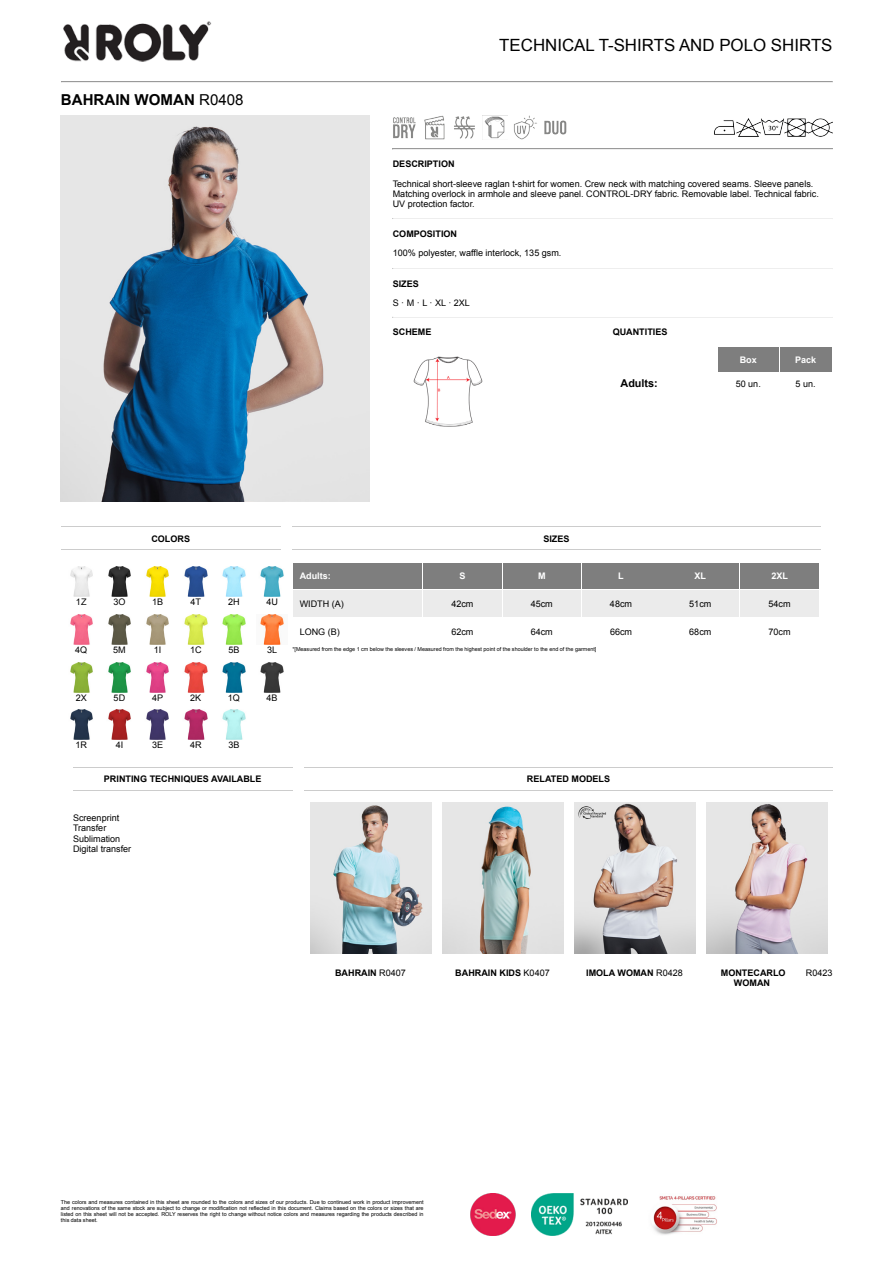
<style>
.page{position:relative;width:893px;height:1263px;background:#fff}
.page>*{position:absolute;margin:0;border:0;box-sizing:border-box;transform-origin:0 0}
.t1{font:16.8px "Arial";color:#000}
.t2{font:700 15px "Arial";color:#000}
.t3{font:700 10.8px "Arial";color:#000}
.t4{font:9px/10.2px "Arial";color:#000}
.t5{font:700 9px/10.2px "Arial";color:#000;text-align:center}
.t6{font:700 9px "Arial";color:#fff}
.t7{font:5.4px/6px "Arial";color:#000;text-align:justify}
.s1{font-weight:400}
.s2{font-weight:700}
</style>
<div class="page">
<hr style="left:61px;top:526px;width:219px;height:1px;background:#ccc">
<hr style="left:61px;top:549px;width:219px;height:1px;background:#ccc">
<img style="left:70px;top:567px;width:23px;height:30px">
<img style="left:108px;top:567px;width:23px;height:30px">
<img style="left:146px;top:567px;width:23px;height:30px">
<img style="left:184px;top:567px;width:24px;height:30px">
<img style="left:222px;top:567px;width:24px;height:30px">
<img style="left:260px;top:567px;width:24px;height:30px">
<img style="left:70px;top:614px;width:23px;height:30px">
<img style="left:108px;top:614px;width:23px;height:30px">
<img style="left:146px;top:614px;width:23px;height:30px">
<img style="left:184px;top:614px;width:24px;height:30px">
<img style="left:222px;top:614px;width:24px;height:30px">
<img style="left:260px;top:614px;width:24px;height:30px">
<img style="left:70px;top:662px;width:23px;height:30px">
<img style="left:108px;top:662px;width:23px;height:30px">
<img style="left:146px;top:662px;width:23px;height:30px">
<img style="left:184px;top:662px;width:24px;height:30px">
<img style="left:222px;top:662px;width:24px;height:30px">
<img style="left:260px;top:662px;width:24px;height:30px">
<img style="left:70px;top:710px;width:23px;height:30px">
<img style="left:108px;top:710px;width:23px;height:30px">
<img style="left:146px;top:710px;width:23px;height:30px">
<img style="left:184px;top:710px;width:24px;height:30px">
<img style="left:222px;top:710px;width:24px;height:30px">
<hr style="left:292px;top:526px;width:528px;height:1px;background:#ccc">
<hr style="left:292px;top:549px;width:528px;height:1px;background:#ccc">
<div style="left:293px;top:563px;width:129px;height:26px;background:#7e7e7e"></div>
<div style="left:423px;top:563px;width:78px;height:26px;background:#7e7e7e"></div>
<div style="left:503px;top:563px;width:77px;height:26px;background:#7e7e7e"></div>
<div style="left:581px;top:563px;width:79px;height:26px;background:#7e7e7e"></div>
<div style="left:661px;top:563px;width:78px;height:26px;background:#7e7e7e"></div>
<div style="left:740px;top:563px;width:78px;height:26px;background:#7e7e7e"></div>
<div style="left:293px;top:590px;width:129px;height:27px;background:#ebebeb"></div>
<div style="left:423px;top:590px;width:78px;height:27px;background:#ebebeb"></div>
<div style="left:503px;top:590px;width:77px;height:27px;background:#ebebeb"></div>
<div style="left:581px;top:590px;width:79px;height:27px;background:#ebebeb"></div>
<div style="left:661px;top:590px;width:78px;height:27px;background:#ebebeb"></div>
<div style="left:740px;top:590px;width:78px;height:27px;background:#ebebeb"></div>
<img style="left:63px;top:21px;width:149px;height:41px">
<hr style="left:61px;top:81px;width:771px;height:1px;background:#9a9a9a">
<hr style="left:61px;top:82px;width:771px;height:1px;background:#eee">
<img style="left:61px;top:116px;width:308px;height:385px">
<img style="left:714px;top:118px;width:118px;height:19px">
<img style="left:393px;top:117px;width:23px;height:22px">
<img style="left:424px;top:116px;width:21px;height:24px">
<img style="left:454px;top:116px;width:21px;height:23px">
<img style="left:484px;top:116px;width:21px;height:23px">
<img style="left:514px;top:116px;width:23px;height:24px">
<img style="left:544px;top:120px;width:23px;height:15px">
<hr style="left:392px;top:149px;width:440px;height:1px;background:#eee">
<hr style="left:392px;top:218px;width:440px;height:1px;background:#9a9a9a">
<hr style="left:392px;top:219px;width:440px;height:1px;background:#eee">
<hr style="left:392px;top:268px;width:440px;height:1px;background:#9a9a9a">
<hr style="left:392px;top:269px;width:440px;height:1px;background:#eee">
<hr style="left:392px;top:317px;width:440px;height:1px;background:#eee">
<img style="left:413px;top:356px;width:70px;height:71px">
<div style="left:718px;top:347px;width:60px;height:25px;background:#7e7e7e"></div>
<div style="left:780px;top:347px;width:51px;height:25px;background:#7e7e7e"></div>
<hr style="left:73px;top:767px;width:219px;height:1px;background:#ccc">
<hr style="left:73px;top:790px;width:219px;height:1px;background:#ccc">
<hr style="left:304px;top:767px;width:528px;height:1px;background:#ccc">
<hr style="left:304px;top:790px;width:528px;height:1px;background:#ccc">
<img style="left:310px;top:802px;width:121px;height:151px">
<img style="left:442px;top:802px;width:121px;height:151px">
<img style="left:574px;top:802px;width:121px;height:151px">
<img style="left:706px;top:802px;width:121px;height:151px">
<img style="left:470px;top:1193px;width:46px;height:42px">
<img style="left:531px;top:1193px;width:96px;height:42px">
<img style="left:652px;top:1196px;width:65px;height:39px">
<p class="t2" style="left:61px;top:90px;width:184px">BAHRAIN WOMAN <span class="s1">R0408</span></p>
<p class="t1" style="left:499px;top:34px;width:335px">TECHNICAL T-SHIRTS AND POLO SHIRTS</p>
<p class="t4" style="left:393px;top:155px;width:422px;line-height:19.4px"><span class="s2">DESCRIPTION<br></span>Technical short-sleeve raglan t-shirt for women. Crew neck with matching covered seams. Sleeve panels.</p>
<p class="t4" style="left:393px;top:189px;width:427px">Matching overlock in armhole and sleeve panel. CONTROL-DRY fabric. Removable label. Technical fabric.<br>UV protection factor.</p>
<p class="t4" style="left:393px;top:224px;width:170px;line-height:19.4px"><span class="s2">COMPOSITION<br></span>100% polyester, waffle interlock, 135 gsm.</p>
<p class="t4" style="left:393px;top:274px;width:79px;line-height:19.4px"><span class="s2">SIZES<br></span>S · M · L · XL · 2XL</p>
<p class="t5" style="left:393px;top:327px;width:40px">SCHEME</p>
<p class="t5" style="left:612px;top:327px;width:56px">QUANTITIES</p>
<p class="t6" style="left:739px;top:354px;width:19px">Box</p>
<p class="t6" style="left:795px;top:354px;width:23px">Pack</p>
<p class="t3" style="left:620px;top:376px;width:39px">Adults:</p>
<p class="t4" style="left:735px;top:378px;width:27px">50 un.</p>
<p class="t4" style="left:795px;top:378px;width:22px">5 un.</p>
<p class="t5" style="left:151px;top:534px;width:40px">COLORS</p>
<p class="t4" style="left:76px;top:597px;width:12px">1Z</p>
<p class="t4" style="left:113px;top:597px;width:14px">3O</p>
<p class="t4" style="left:152px;top:597px;width:13px">1B</p>
<p class="t4" style="left:190px;top:597px;width:12px">4T</p>
<p class="t4" style="left:228px;top:597px;width:13px">2H</p>
<p class="t4" style="left:266px;top:597px;width:13px">4U</p>
<p class="t4" style="left:75px;top:645px;width:14px">4Q</p>
<p class="t4" style="left:113px;top:645px;width:14px">5M</p>
<p class="t4" style="left:154px;top:645px;width:9px">1I</p>
<p class="t4" style="left:190px;top:645px;width:13px">1C</p>
<p class="t4" style="left:228px;top:645px;width:13px">5B</p>
<p class="t4" style="left:267px;top:645px;width:12px">3L</p>
<p class="t5" style="left:543px;top:534px;width:28px">SIZES</p>
<p class="t6" style="left:300px;top:570px;width:33px">Adults:</p>
<p class="t6" style="left:459px;top:570px;width:8px">S</p>
<p class="t6" style="left:538px;top:570px;width:9px">M</p>
<p class="t6" style="left:618px;top:570px;width:7px">L</p>
<p class="t6" style="left:694px;top:570px;width:13px">XL</p>
<p class="t6" style="left:771px;top:570px;width:18px">2XL</p>
<p class="t4" style="left:300px;top:599px;width:46px">WIDTH (A)</p>
<p class="t4" style="left:451px;top:599px;width:24px">42cm</p>
<p class="t4" style="left:530px;top:599px;width:24px">45cm</p>
<p class="t4" style="left:610px;top:599px;width:24px">48cm</p>
<p class="t4" style="left:689px;top:599px;width:24px">51cm</p>
<p class="t4" style="left:768px;top:599px;width:24px">54cm</p>
<p class="t4" style="left:300px;top:627px;width:42px">LONG (B)</p>
<p class="t4" style="left:451px;top:627px;width:24px">62cm</p>
<p class="t4" style="left:530px;top:627px;width:24px">64cm</p>
<p class="t4" style="left:610px;top:627px;width:24px">66cm</p>
<p class="t4" style="left:689px;top:627px;width:24px">68cm</p>
<p class="t4" style="left:768px;top:627px;width:24px">70cm</p>
<p class="t7" style="left:292px;top:646px;width:305px">*[Measured from the edge 1 cm below the sleeves / Measured from the highest point of the shoulder to the end of the garment]</p>
<p class="t4" style="left:76px;top:692px;width:13px">2X</p>
<p class="t4" style="left:114px;top:692px;width:13px">5D</p>
<p class="t4" style="left:152px;top:692px;width:13px">4P</p>
<p class="t4" style="left:190px;top:692px;width:13px">2K</p>
<p class="t4" style="left:228px;top:692px;width:14px">1Q</p>
<p class="t4" style="left:266px;top:692px;width:13px">4B</p>
<p class="t4" style="left:75px;top:740px;width:13px">1R</p>
<p class="t4" style="left:116px;top:740px;width:9px">4I</p>
<p class="t4" style="left:152px;top:740px;width:13px">3E</p>
<p class="t4" style="left:190px;top:740px;width:13px">4R</p>
<p class="t4" style="left:228px;top:740px;width:13px">3B</p>
<p class="t5" style="left:104px;top:774px;width:159px">PRINTING TECHNIQUES AVAILABLE</p>
<p class="t5" style="left:527px;top:774px;width:85px">RELATED MODELS</p>
<p class="t4" style="left:73px;top:813px;width:60px">Screenprint<br>Transfer<br>Sublimation<br>Digital transfer</p>
<p class="t5" style="left:335px;top:968px;width:72px">BAHRAIN <span class="s1">R0407</span></p>
<p class="t5" style="left:455px;top:968px;width:96px">BAHRAIN KIDS <span class="s1">K0407</span></p>
<p class="t5" style="left:586px;top:968px;width:98px">IMOLA WOMAN <span class="s1">R0428</span></p>
<p class="t5" style="left:720px;top:968px;width:66px">MONTECARLO<br>WOMAN</p>
<p class="t4" style="left:805px;top:968px;width:28px">R0423</p>
<p class="t7" style="left:61px;top:1199px;width:364px">The colors and measures contained in this sheet are rounded to the colors and sizes of our products. Due to continued work in product improvement and renovations of the same stock are subject to change or modification not reflected in this document. Claims based on the colors or sizes that are listed on this sheet will not be accepted. ROLY reserves the right to change without notice colors and measures regarding the products described in this data sheet.</p>
</div>
